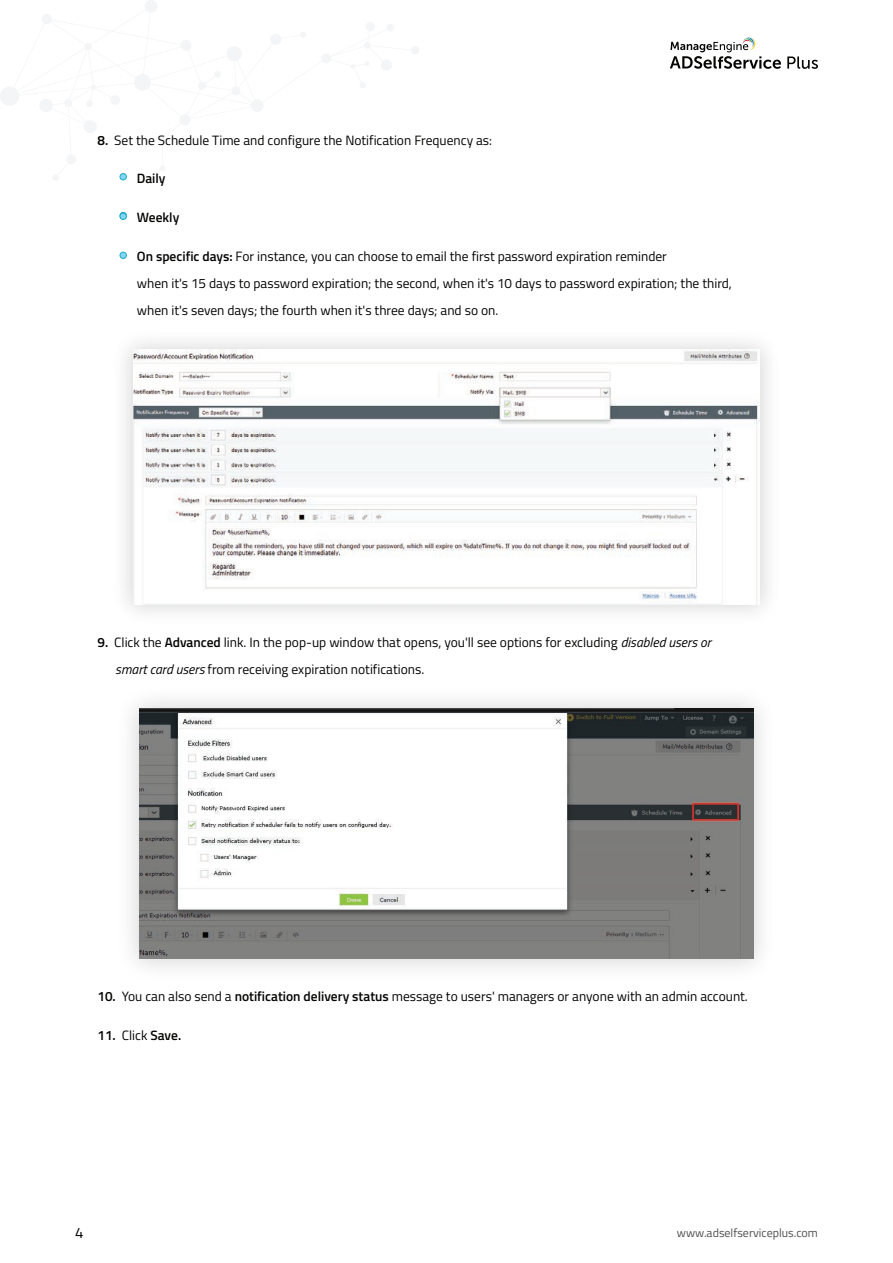
<style>
.page{position:relative;width:893px;height:1263px;background:#fff}
.page>*{position:absolute;margin:0;border:0;box-sizing:border-box;transform-origin:0 0}
.t1{font:15px "Titillium Web";color:#040503}
.t2{font:13.5px/27px "Titillium Web";color:#040503}
.t3{font:600 13.5px "Titillium Web";color:#040503}
.t4{font:12px "Titillium Web";color:#515151}
.s1{font-weight:600}
.s2{font-style:italic}
.s3{font-weight:400}
</style>
<div class="page">
<svg style="left:411px;top:47px;width:8px;height:7px"></svg>
<svg style="left:787px;top:57px;width:31px;height:12px"></svg>
<svg style="left:670px;top:37px;width:111px;height:32px"></svg>
<svg style="left:0;top:0;width:394px;height:181px"></svg>
<div style="left:120px;top:173px;width:7px;height:7px;border:1px solid #19a9c8;border-radius:50%"></div>
<div style="left:120px;top:212px;width:6px;height:7px;background:#5ec2d8;border-radius:50%"></div>
<div style="left:120px;top:212px;width:7px;height:7px;border:1px solid #19a9c8;border-radius:50%"></div>
<svg style="left:120px;top:213px;width:6px;height:6px"></svg>
<div style="left:120px;top:213px;width:7px;height:7px;border:1px solid #19a9c8;border-radius:50%"></div>
<svg style="left:120px;top:252px;width:6px;height:6px"></svg>
<div style="left:120px;top:252px;width:7px;height:7px;border:1px solid #19a9c8;border-radius:50%"></div>
<img style="left:133px;top:349px;width:627px;height:256px">
<div style="left:131px;top:700px;width:630px;height:268px;background:#efefef"></div>
<img style="left:140px;top:708px;width:613px;height:251px">
<p class="t2" style="left:98px;top:126px;width:396px"><span class="s1">8.</span> Set the Schedule Time and configure the Notification Frequency as:</p>
<p class="t3" style="left:137px;top:168px;width:30px">Daily</p>
<p class="t3" style="left:137px;top:207px;width:44px">Weekly</p>
<p class="t2" style="left:137px;top:242px;width:597px"><span class="s1">On specific days:</span> For instance, you can choose to email the first password expiration reminder<br>when it's 15 days to password expiration; the second, when it's 10 days to password expiration; the third, when it's seven days; the fourth when it's three days; and so on.</p>
<p class="t2" style="left:115px;top:628px;width:597px;text-indent:-18px"><span class="s1">9.</span> Click the <span class="s1">Advanced</span> link. In the pop-up window that opens, you'll see options for excluding <span class="s2">disabled users or smart card users</span> from receiving expiration notifications.</p>
<p class="t2" style="left:98px;top:982px;width:652px"><span class="s1">10.</span> You can also send a <span class="s1">notification delivery status</span> message to users' managers or anyone with an admin account.</p>
<p class="t3" style="left:98px;top:1025px;width:85px">11. <span class="s3">Click</span> Save.</p>
<p class="t1" style="left:75px;top:1222px;width:10px">4</p>
<p class="t4" style="left:677px;top:1224px;width:143px">www.adselfserviceplus.com</p>
</div>
